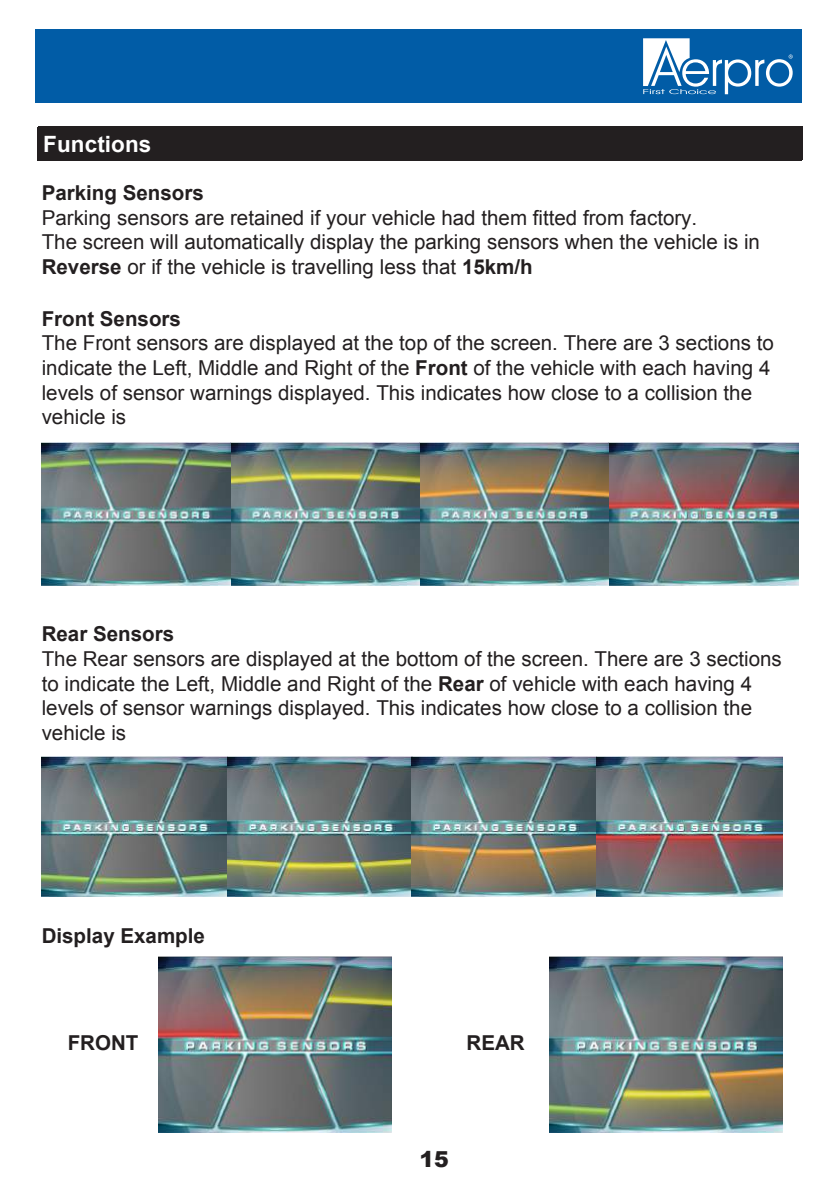
<style>
.page{position:relative;width:840px;height:1191px;background:#fff}
.page>*{position:absolute;margin:0;border:0;box-sizing:border-box;transform-origin:0 0}
.t1{font:700 22.4px "Arial";letter-spacing:.005em;color:#fff}
.t2{font:900 22px "Arial";color:#231f20}
.t3{font:20.6px/24.6px "Arial";color:#231f20}
.t4{font:700 20.6px "Arial";color:#231f20}
.s1{font-weight:700}
</style>
<div class="page">
<div style="left:39px;top:126px;width:763px;height:33px;background:#231f20"></div>
<div style="left:37px;top:127px;width:764px;height:33px;background:#231f20"></div>
<div style="left:35px;top:29px;width:766px;height:73px;background:#015ca6"></div>
<svg style="left:643px;top:38px;width:149px;height:56px"></svg>
<img style="left:42px;top:442px;width:755px;height:144px">
<img style="left:42px;top:756px;width:739px;height:140px">
<img style="left:549px;top:956px;width:232px;height:176px">
<img style="left:159px;top:956px;width:232px;height:176px">
<p class="t1" style="left:45px;top:129px;width:201px">Dash Disassembly</p>
<p class="t1" style="left:43px;top:130px;width:109px">Functions</p>
<p class="t4" style="left:42px;top:179px;width:164px">Parking Sensors</p>
<p class="t3" style="left:42px;top:205px;width:719px">Parking sensors are retained if your vehicle had them fitted from factory.<br>The screen will automatically display the parking sensors when the vehicle is in<br><span class="s1">Reverse</span> or if the vehicle is travelling less that <span class="s1">15km/h</span></p>
<p class="t4" style="left:42px;top:305px;width:141px">Front Sensors</p>
<p class="t3" style="left:42px;top:331px;width:733px">The Front sensors are displayed at the top of the screen. There are 3 sections to indicate the Left, Middle and Right of the <span class="s1">Front</span> of the vehicle with each having 4 levels of sensor warnings displayed. This indicates how close to a collision the vehicle is</p>
<p class="t4" style="left:42px;top:620px;width:134px">Rear Sensors</p>
<p class="t3" style="left:42px;top:647px;width:741px">The Rear sensors are displayed at the bottom of the screen. There are 3 sections to indicate the Left, Middle and Right of the <span class="s1">Rear</span> of vehicle with each having 4 levels of sensor warnings displayed. This indicates how close to a collision the vehicle is</p>
<p class="t4" style="left:42px;top:922px;width:165px">Display Example</p>
<p class="t4" style="left:68px;top:1029px;width:72px">FRONT</p>
<p class="t4" style="left:466px;top:1029px;width:60px">REAR</p>
<p class="t2" style="left:419px;top:1143px;width:31px">15</p>
</div>
